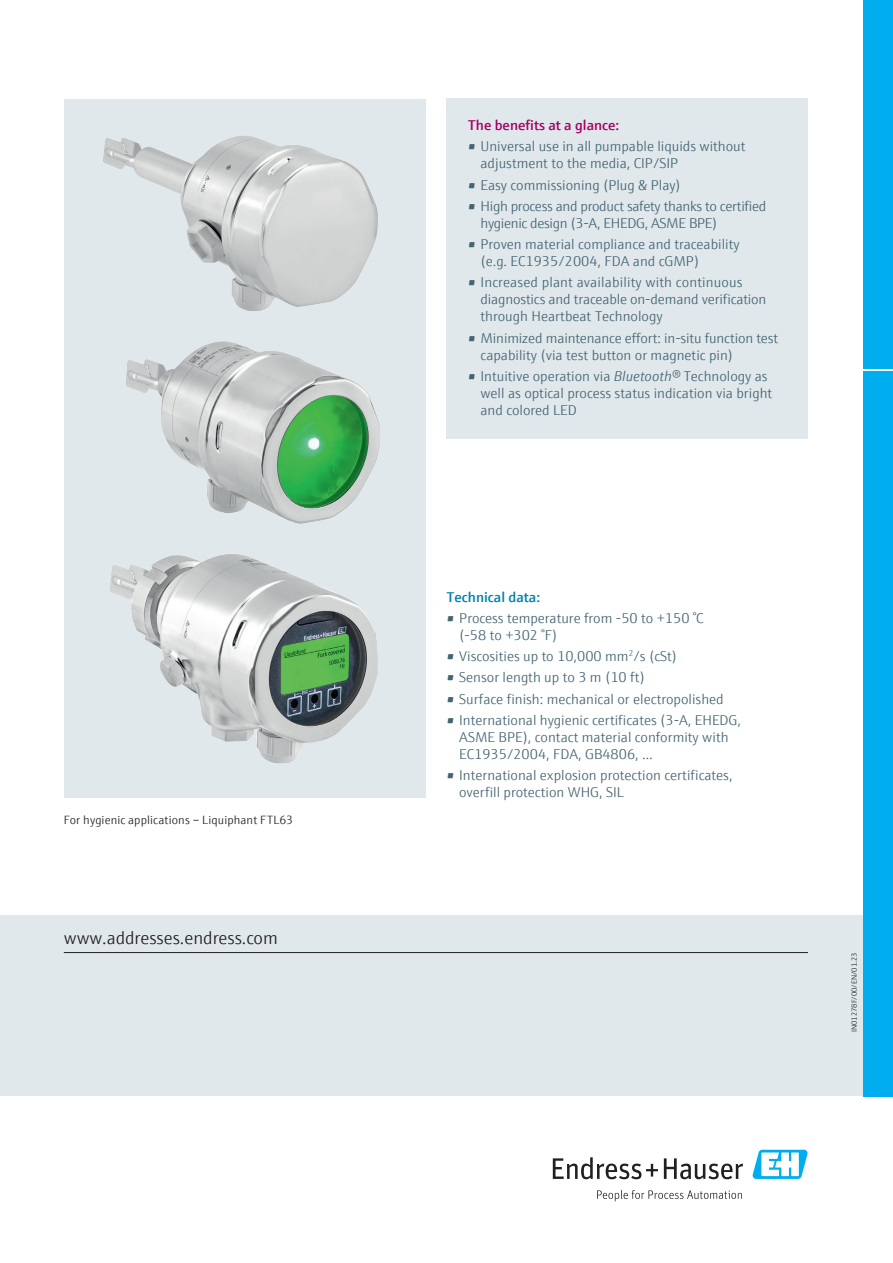
<style>
.page{position:relative;width:893px;height:1263px;background:#fff}
.page>*{position:absolute;margin:0;border:0;box-sizing:border-box;transform-origin:0 0}
.t1{font:300 18px "E+H Sans";color:#231f20}
.t2{font:300 14.25px/17px "E+H Sans";color:#446472}
.t3{font:300 14.25px/17px "E+H Sans";letter-spacing:-.02em;color:#446472}
.t4{font:600 14.25px "E+H Sans";color:#a70164}
.t5{font:600 14.25px "E+H Sans";color:#0081ad}
.t6{font:300 12px "E+H Sans";letter-spacing:.01em;color:#231f20}
.t7{font:300 7.5px "E+H Sans";color:#231f20}
.s1{font-style:italic}
</style>
<div class="page">
<div style="left:863px;top:0;width:30px;height:369px;background:#00aeef"></div>
<div style="left:863px;top:371px;width:30px;height:725px;background:#00aeef"></div>
<svg style="left:553px;top:1157px;width:105px;height:22px"></svg>
<svg style="left:664px;top:1158px;width:79px;height:21px"></svg>
<svg style="left:597px;top:1190px;width:145px;height:11px"></svg>
<svg style="left:752px;top:1150px;width:56px;height:29px"></svg>
<div style="left:0;top:915px;width:863px;height:181px;background:#e0e8ec"></div>
<div style="left:446px;top:99px;width:362px;height:340px;background:#e0e8ec"></div>
<hr style="left:64px;top:952px;width:744px;height:1px;background:#231f20">
<div style="left:64px;top:99px;width:361px;height:698px;background:#e0e8ec"></div>
<img style="left:103px;top:136px;width:277px;height:628px">
<p class="t6" style="left:64px;top:811px;width:231px">For hygienic applications – Liquiphant FTL63</p>
<p class="t1" style="left:64px;top:924px;width:216px">www.addresses.endress.com</p>
<p class="t4" style="left:468px;top:114px;width:153px">The benefits at a glance:</p>
<p class="t2" style="left:480px;top:137px;width:267px;text-indent:-13px">• Universal use in all pumpable liquids without adjustment to the media, CIP/SIP</p>
<p class="t2" style="left:468px;top:175px;width:215px">• Easy commissioning (Plug &amp; Play)</p>
<p class="t3" style="left:480px;top:196px;width:287px;text-indent:-13px">• High process and product safety thanks to certified hygienic design (3-A, EHEDG, ASME BPE)</p>
<p class="t2" style="left:480px;top:235px;width:261px;text-indent:-13px">• Proven material compliance and traceability (e.g. EC1935/2004, FDA and cGMP)</p>
<p class="t2" style="left:480px;top:273px;width:287px;text-indent:-13px">• Increased plant availability with continuous diagnostics and traceable on-demand verification through Heartbeat Technology</p>
<p class="t2" style="left:480px;top:328px;width:299px;text-indent:-13px">• Minimized maintenance effort: in-situ function test capability (via test button or magnetic pin)</p>
<p class="t2" style="left:480px;top:367px;width:293px;text-indent:-13px">• Intuitive operation via <span class="s1">Bluetooth®</span> Technology as well as optical process status indication via bright and colored LED</p>
<p class="t5" style="left:446px;top:586px;width:95px">Technical data:</p>
<p class="t2" style="left:459px;top:609px;width:246px;text-indent:-13px">• Process temperature from -50 to +150 °C (-58 to +302 °F)</p>
<p class="t2" style="left:446px;top:647px;width:232px">• Viscosities up to 10,000 mm<sup>2</sup>/s (cSt)</p>
<p class="t2" style="left:446px;top:668px;width:200px">• Sensor length up to 3 m (10 ft)</p>
<p class="t2" style="left:446px;top:689px;width:279px">• Surface finish: mechanical or electropolished</p>
<p class="t2" style="left:459px;top:711px;width:283px;text-indent:-13px">• International hygienic certificates (3-A, EHEDG,<br>ASME BPE), contact material conformity with<br>EC1935/2004, FDA, GB4806, …</p>
<p class="t2" style="left:459px;top:766px;width:275px;text-indent:-13px">• International explosion protection certificates, overfill protection WHG, SIL</p>
<p class="t7" style="left:849px;top:1032px;width:81px;rotate:-90deg">IN01278F/00/EN/01.23</p>
</div>
